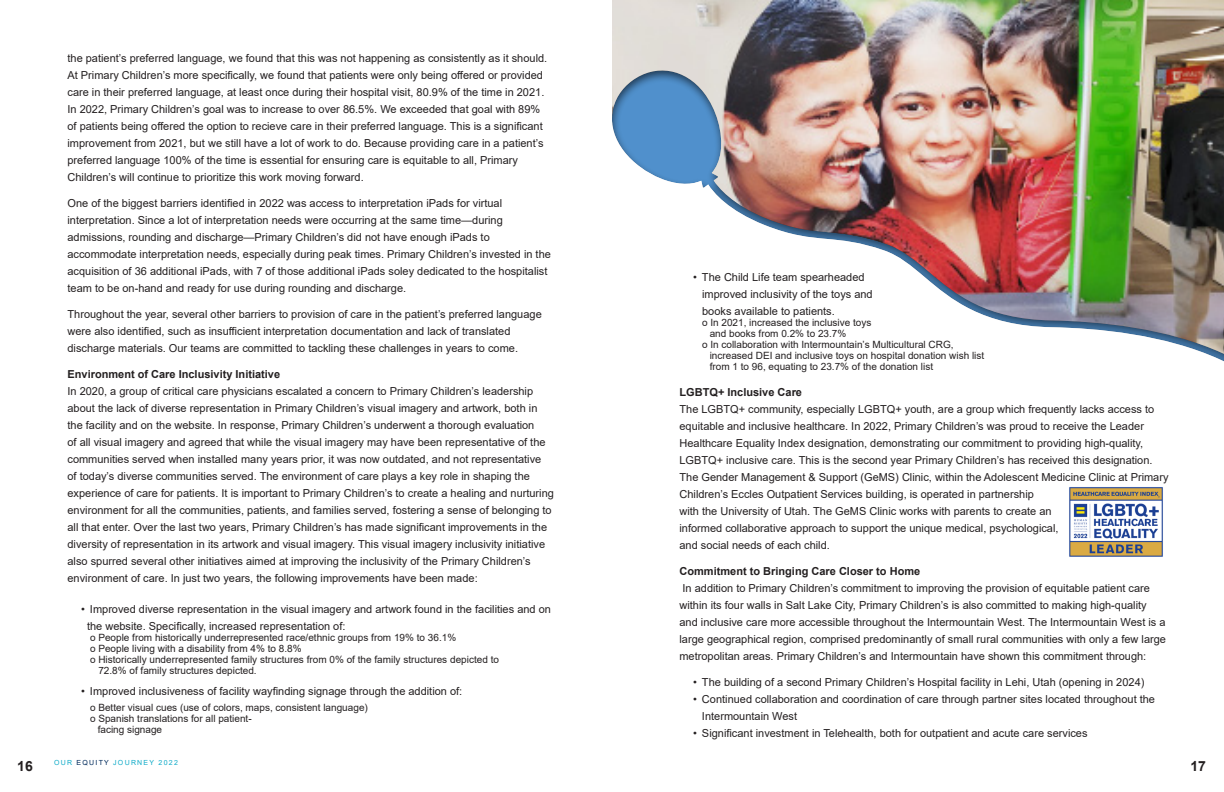
<style>
.page{position:relative;width:1224px;height:792px;background:#fff}
.page>*{position:absolute;margin:0;border:0;box-sizing:border-box;transform-origin:0 0}
.t1{font:700 14px "Arial";color:#231f20}
.t2{font:11px/17px "Arial";color:#231f20}
.t3{font:10px "Arial";color:#231f20}
.t4{font:7px "Arial";letter-spacing:.18em;color:#12acc9}
.s1{font-weight:700}
.s2{color:#002b5c}
</style>
<div class="page">
<img style="left:612px;top:0;width:612px;height:60px">
<img style="left:1069px;top:487px;width:94px;height:70px">
<img style="left:612px;top:60px;width:612px;height:302px">
<p class="t2" style="left:68px;top:50px;width:479px">the patient’s preferred language, we found that this was not happening as consistently as it should.<br>At Primary Children’s more specifically, we found that patients were only being offered or provided care in their preferred language, at least once during their hospital visit, 80.9% of the time in 2021.<br>In 2022, Primary Children’s goal was to increase to over 86.5%. We exceeded that goal with 89% of patients being offered the option to recieve care in their preferred language. This is a significant improvement from 2021, but we still have a lot of work to do. Because providing care in a patient’s preferred language 100% of the time is essential for ensuring care is equitable to all, Primary Children’s will continue to prioritize this work moving forward.</p>
<p class="t2" style="left:68px;top:195px;width:485px">One of the biggest barriers identified in 2022 was access to interpretation iPads for virtual interpretation. Since a lot of interpretation needs were occurring at the same time—during admissions, rounding and discharge—Primary Children’s did not have enough iPads to accommodate interpretation needs, especially during peak times. Primary Children’s invested in the acquisition of 36 additional iPads, with 7 of those additional iPads soley dedicated to the hospitalist team to be on-hand and ready for use during rounding and discharge.</p>
<p class="t2" style="left:68px;top:306px;width:476px">Throughout the year, several other barriers to provision of care in the patient’s preferred language were also identified, such as insufficient interpretation documentation and lack of translated discharge materials. Our teams are committed to tackling these challenges in years to come.</p>
<p class="t2" style="left:68px;top:366px;width:488px"><span class="s1">Environment of Care Inclusivity Initiative<br></span>In 2020, a group of critical care physicians escalated a concern to Primary Children’s leadership about the lack of diverse representation in Primary Children’s visual imagery and artwork, both in the facility and on the website. In response, Primary Children’s underwent a thorough evaluation<br>of all visual imagery and agreed that while the visual imagery may have been representative of the communities served when installed many years prior, it was now outdated, and not representative<br>of today’s diverse communities served. The environment of care plays a key role in shaping the experience of care for patients. It is important to Primary Children’s to create a healing and nurturing environment for all the communities, patients, and families served, fostering a sense of belonging to all that enter. Over the last two years, Primary Children’s has made significant improvements in the diversity of representation in its artwork and visual imagery. This visual imagery inclusivity initiative also spurred several other initiatives aimed at improving the inclusivity of the Primary Children’s environment of care. In just two years, the following improvements have been made:</p>
<p class="t2" style="left:87px;top:600px;width:465px;text-indent:-6px">• Improved diverse representation in the visual imagery and artwork found in the facilities and on the website. Specifically, increased representation of:</p>
<p class="t3" style="left:90px;top:630px;width:368px">o People from historically underrepresented race/ethnic groups from 19% to 36.1%</p>
<p class="t3" style="left:90px;top:641px;width:213px">o People living with a disability from 4% to 8.8%</p>
<p class="t3" style="left:90px;top:652px;width:411px">o Historically underrepresented family structures from 0% of the family structures depicted to</p>
<p class="t3" style="left:98px;top:663px;width:160px">72.8% of family structures depicted.</p>
<p class="t2" style="left:81px;top:683px;width:383px">• Improved inclusiveness of facility wayfinding signage through the addition of:</p>
<p class="t3" style="left:90px;top:700px;width:279px">o Better visual cues (use of colors, maps, consistent language)</p>
<p class="t3" style="left:90px;top:711px;width:163px">o Spanish translations for all patient-</p>
<p class="t3" style="left:98px;top:722px;width:66px">facing signage</p>
<p class="t2" style="left:702px;top:269px;width:172px;text-indent:-9px">• The Child Life team spearheaded improved inclusivity of the toys and books available to patients.</p>
<p class="t3" style="left:702px;top:316px;width:171px">o In 2021, increased the inclusive toys</p>
<p class="t3" style="left:710px;top:327px;width:138px">and books from 0.2% to 23.7%</p>
<p class="t3" style="left:702px;top:338px;width:253px">o In collaboration with Intermountain’s Multicultural CRG,</p>
<p class="t3" style="left:710px;top:349px;width:276px">increased DEI and inclusive toys on hospital donation wish list</p>
<p class="t3" style="left:710px;top:360px;width:225px">from 1 to 96, equating to 23.7% of the donation list</p>
<p class="t2" style="left:680px;top:384px;width:491px"><span class="s1">LGBTQ+ Inclusive Care<br></span>The LGBTQ+ community, especially LGBTQ+ youth, are a group which frequently lacks access to equitable and inclusive healthcare. In 2022, Primary Children’s was proud to receive the Leader Healthcare Equality Index designation, demonstrating our commitment to providing high-quality, LGBTQ+ inclusive care. This is the second year Primary Children’s has received this designation.<br>The Gender Management &amp; Support (GeMS) Clinic, within the Adolescent Medicine Clinic at Primary Children’s Eccles Outpatient Services building, is operated in partnership<br>with the University of Utah. The GeMS Clinic works with parents to create an<br>informed collaborative approach to support the unique medical, psychological,<br>and social needs of each child.</p>
<p class="t2" style="left:680px;top:563px;width:488px"><span class="s1">Commitment to Bringing Care Closer to Home<br></span>In addition to Primary Children’s commitment to improving the provision of equitable patient care within its four walls in Salt Lake City, Primary Children’s is also committed to making high-quality and inclusive care more accessible throughout the Intermountain West. The Intermountain West is a large geographical region, comprised predominantly of small rural communities with only a few large metropolitan areas. Primary Children’s and Intermountain have shown this commitment through:</p>
<p class="t2" style="left:693px;top:674px;width:453px">• The building of a second Primary Children’s Hospital facility in Lehi, Utah (opening in 2024)</p>
<p class="t2" style="left:702px;top:691px;width:455px;text-indent:-9px">• Continued collaboration and coordination of care through partner sites located throughout the<br>Intermountain West</p>
<p class="t2" style="left:693px;top:725px;width:396px">• Significant investment in Telehealth, both for outpatient and acute care services</p>
<p class="t4" style="left:54px;top:758px;width:125px">OUR <span class="s2">EQUITY</span> JOURNEY 2022</p>
<p class="t1" style="left:17px;top:756px;width:17px">16</p>
<p class="t1" style="left:1190px;top:756px;width:17px">17</p>
</div>
